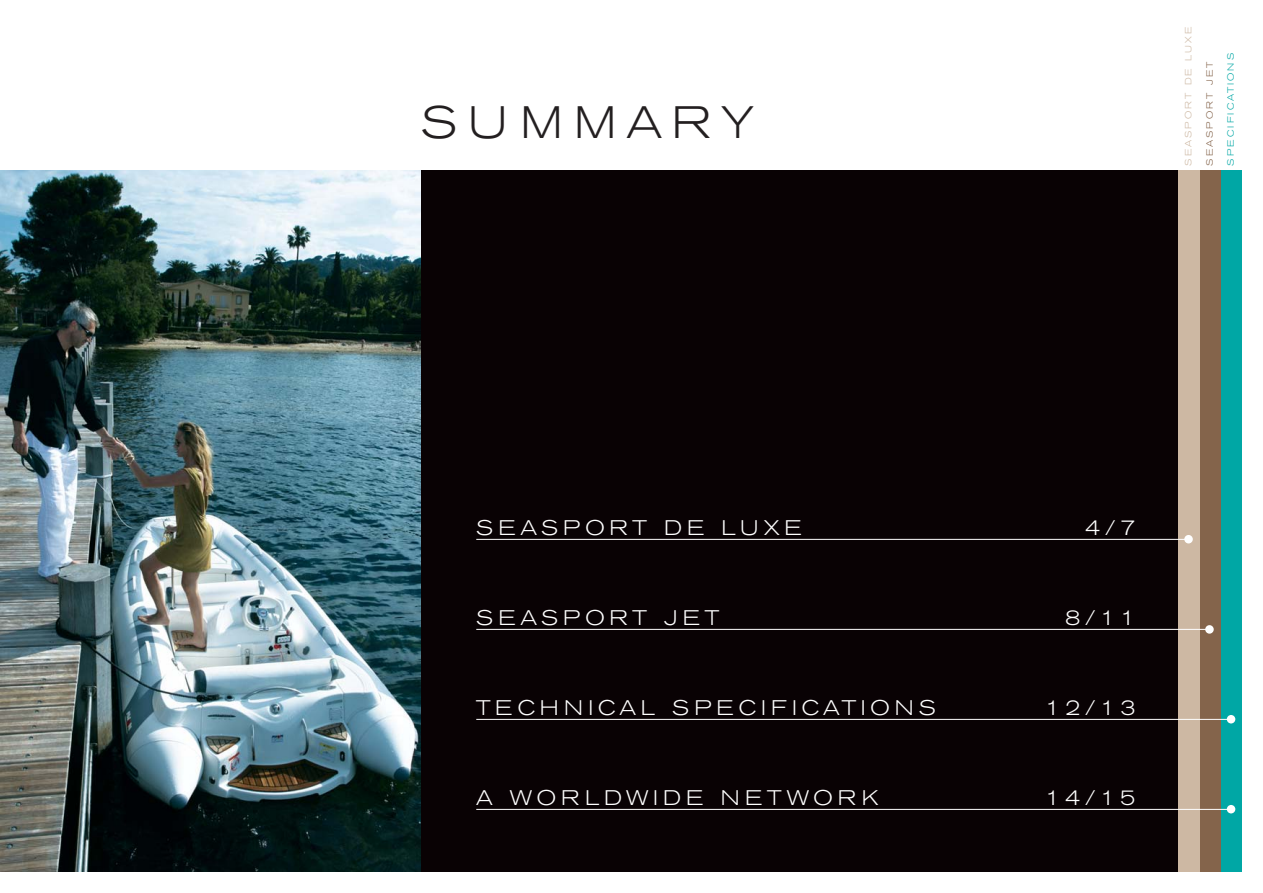
<style>
.page{position:relative;width:1263px;height:893px;background:#fff}
.page>*{position:absolute;margin:0;border:0;box-sizing:border-box;transform-origin:0 0}
.t1{font:300 expanded 45px "Akzidenz Grotesk BE";letter-spacing:.23em;color:#231f20}
.t2{font:300 expanded 21px "Akzidenz Grotesk BE";letter-spacing:.24em;color:#fff}
.t3{font:300 expanded 9px "Akzidenz Grotesk BE";letter-spacing:.24em;color:#cdb8a3}
.t4{font:300 expanded 9px "Akzidenz Grotesk BE";letter-spacing:.24em;color:#00a7a5}
.t5{font:300 expanded 9px "Akzidenz Grotesk BE";letter-spacing:.24em;color:#84644b}
</style>
<div class="page">
<div style="left:1220px;top:170px;width:22px;height:702px;background:#00a7a5"></div>
<div style="left:1199px;top:170px;width:21px;height:702px;background:#84644b"></div>
<div style="left:1178px;top:170px;width:21px;height:702px;background:#cdb8a3"></div>
<img style="left:0;top:170px;width:421px;height:702px">
<div style="left:421px;top:170px;width:757px;height:702px;background:#090204"></div>
<hr style="left:476px;top:539px;width:712px;height:1px;background:#fff">
<hr style="left:476px;top:629px;width:734px;height:1px;background:#fff">
<hr style="left:476px;top:719px;width:755px;height:1px;background:#fff">
<hr style="left:476px;top:809px;width:755px;height:1px;background:#fff">
<div style="left:1184px;top:535px;width:9px;height:8px;background:#fff;border-radius:50%"></div>
<div style="left:1205px;top:625px;width:9px;height:9px;background:#fff;border-radius:50%"></div>
<div style="left:1227px;top:715px;width:8px;height:8px;background:#fff;border-radius:50%"></div>
<div style="left:1227px;top:805px;width:8px;height:8px;background:#fff;border-radius:50%"></div>
<h1 class="t1" style="left:421px;top:106px;width:334px">SUMMARY</h1>
<p class="t3" style="left:1185px;top:166px;width:141px;rotate:-90deg">SEASPORT DE LUXE</p>
<p class="t5" style="left:1206px;top:166px;width:106px;rotate:-90deg">SEASPORT JET</p>
<p class="t4" style="left:1227px;top:166px;width:114px;rotate:-90deg">SPECIFICATIONS</p>
<p class="t2" style="left:476px;top:520px;width:327px">SEASPORT DE LUXE</p>
<p class="t2" style="left:1085px;top:520px;width:52px">4/7</p>
<p class="t2" style="left:476px;top:610px;width:244px">SEASPORT JET</p>
<p class="t2" style="left:1065px;top:610px;width:72px">8/11</p>
<p class="t2" style="left:476px;top:700px;width:461px">TECHNICAL SPECIFICATIONS</p>
<p class="t2" style="left:1045px;top:700px;width:92px">12/13</p>
<p class="t2" style="left:476px;top:790px;width:403px">A WORLDWIDE NETWORK</p>
<p class="t2" style="left:1045px;top:790px;width:92px">14/15</p>
</div>
